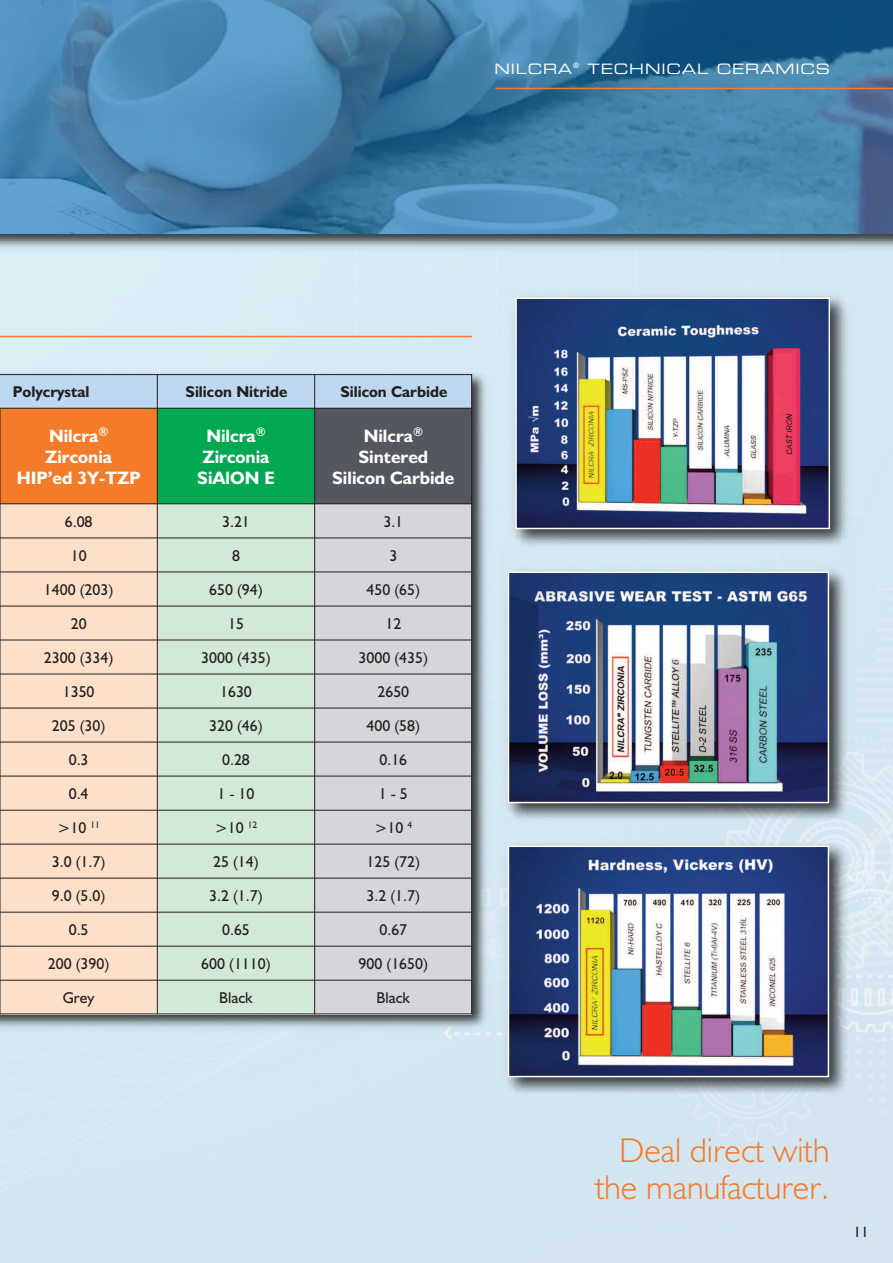
<style>
.page{position:relative;width:893px;height:1263px;background:#fff}
.page>*{position:absolute;margin:0;border:0;box-sizing:border-box;transform-origin:0 0}
.t1{font:300 34.5px/37.5px "Humanist 521 BT";color:#f47b2a;text-align:right}
.t2{font:700 18px/21px "Humanist 521 BT";color:#fff;text-align:center}
.t3{font:15.75px "Humanist 521 BT";color:#231f20}
.t4{font:700 15.75px "Humanist 521 BT";color:#231f20}
.t5{font:15px "Humanist 521 BT";color:#231f20}
.t6{font:14.25px "Eurostile Extended Two";letter-spacing:.06em;color:#fff}
</style>
<div class="page">
<div style="left:0;top:253px;width:893px;height:1010px;background:#d5e7f1"></div>
<img style="left:0;top:368px;width:491px;height:666px">
<img style="left:0;top:234px;width:893px;height:19px">
<div style="left:0;top:0;width:893px;height:234px;background:#0970b9;opacity:.65"></div>
<hr style="left:0;top:336px;width:472px;height:1px;background:#f47b2a">
<hr style="left:495px;top:88px;width:398px;height:1px;background:#f47b2a">
<img style="left:500px;top:564px;width:352px;height:263px">
<img style="left:511px;top:574px;width:315px;height:226px">
<div style="left:508px;top:571px;width:321px;height:232px;border:2px solid #fff"></div>
<img style="left:500px;top:838px;width:352px;height:263px">
<img style="left:511px;top:848px;width:315px;height:226px">
<div style="left:508px;top:845px;width:321px;height:232px;border:2px solid #fff"></div>
<img style="left:507px;top:290px;width:346px;height:263px">
<img style="left:518px;top:300px;width:309px;height:226px">
<div style="left:515px;top:297px;width:315px;height:232px;border:2px solid #fff"></div>
<svg style="left:0;top:374px;width:472px;height:640px;background:#c7caba"></svg>
<p class="t6" style="left:494px;top:64px;width:337px">NILCRA<sup>®</sup> TECHNICAL CERAMICS</p>
<p class="t4" style="left:13px;top:382px;width:78px">Polycrystal</p>
<p class="t4" style="left:186px;top:382px;width:103px">Silicon Nitride</p>
<p class="t4" style="left:340px;top:382px;width:109px">Silicon Carbide</p>
<p class="t2" style="left:17px;top:425px;width:125px">Nilcra<sup>®<br></sup>Zirconia<br>HIP’ed 3Y-TZP</p>
<p class="t2" style="left:197px;top:425px;width:79px">Nilcra<sup>®<br></sup>Zirconia<br>SiAlON E</p>
<p class="t2" style="left:332px;top:425px;width:124px">Nilcra<sup>®<br></sup>Sintered<br>Silicon Carbide</p>
<p class="t3" style="left:65px;top:512px;width:29px">6.08</p>
<p class="t3" style="left:222px;top:512px;width:29px">3.21</p>
<p class="t3" style="left:383px;top:512px;width:21px">3.1</p>
<p class="t3" style="left:71px;top:546px;width:17px">10</p>
<p class="t3" style="left:232px;top:546px;width:9px">8</p>
<p class="t3" style="left:389px;top:546px;width:9px">3</p>
<p class="t3" style="left:44px;top:580px;width:71px">1400 (203)</p>
<p class="t3" style="left:209px;top:580px;width:55px">650 (94)</p>
<p class="t3" style="left:366px;top:580px;width:55px">450 (65)</p>
<p class="t3" style="left:71px;top:614px;width:17px">20</p>
<p class="t3" style="left:228px;top:614px;width:17px">15</p>
<p class="t3" style="left:385px;top:614px;width:17px">12</p>
<p class="t3" style="left:44px;top:648px;width:71px">2300 (334)</p>
<p class="t3" style="left:201px;top:648px;width:71px">3000 (435)</p>
<p class="t3" style="left:359px;top:648px;width:71px">3000 (435)</p>
<p class="t3" style="left:63px;top:682px;width:33px">1350</p>
<p class="t3" style="left:220px;top:682px;width:33px">1630</p>
<p class="t3" style="left:377px;top:682px;width:33px">2650</p>
<p class="t3" style="left:52px;top:716px;width:55px">205 (30)</p>
<p class="t3" style="left:209px;top:716px;width:55px">320 (46)</p>
<p class="t3" style="left:366px;top:716px;width:55px">400 (58)</p>
<p class="t3" style="left:69px;top:750px;width:21px">0.3</p>
<p class="t3" style="left:222px;top:750px;width:29px">0.28</p>
<p class="t3" style="left:379px;top:750px;width:29px">0.16</p>
<p class="t3" style="left:69px;top:784px;width:21px">0.4</p>
<p class="t3" style="left:217px;top:784px;width:39px">1-10</p>
<p class="t3" style="left:379px;top:784px;width:31px">1-5</p>
<p class="t3" style="left:57px;top:818px;width:44px">&gt;10 <sup>11</sup></p>
<p class="t3" style="left:215px;top:818px;width:44px">&gt;10 <sup>12</sup></p>
<p class="t3" style="left:374px;top:818px;width:39px">&gt;10 <sup>4</sup></p>
<p class="t3" style="left:52px;top:852px;width:55px">3.0 (1.7)</p>
<p class="t3" style="left:213px;top:852px;width:47px">25 (14)</p>
<p class="t3" style="left:366px;top:852px;width:55px">125 (72)</p>
<p class="t3" style="left:52px;top:886px;width:55px">9.0 (5.0)</p>
<p class="t3" style="left:209px;top:886px;width:55px">3.2 (1.7)</p>
<p class="t3" style="left:366px;top:886px;width:55px">3.2 (1.7)</p>
<p class="t3" style="left:69px;top:920px;width:21px">0.5</p>
<p class="t3" style="left:222px;top:920px;width:29px">0.65</p>
<p class="t3" style="left:379px;top:920px;width:29px">0.67</p>
<p class="t3" style="left:48px;top:954px;width:63px">200 (390)</p>
<p class="t3" style="left:201px;top:954px;width:71px">600 (1110)</p>
<p class="t3" style="left:359px;top:954px;width:71px">900 (1650)</p>
<p class="t3" style="left:63px;top:988px;width:33px">Grey</p>
<p class="t3" style="left:219px;top:988px;width:35px">Black</p>
<p class="t3" style="left:376px;top:988px;width:35px">Black</p>
<h1 class="t1" style="left:595px;top:1131px;width:236px">Deal direct with the manufacturer.</h1>
<p class="t5" style="left:853px;top:1222px;width:17px">11</p>
</div>
